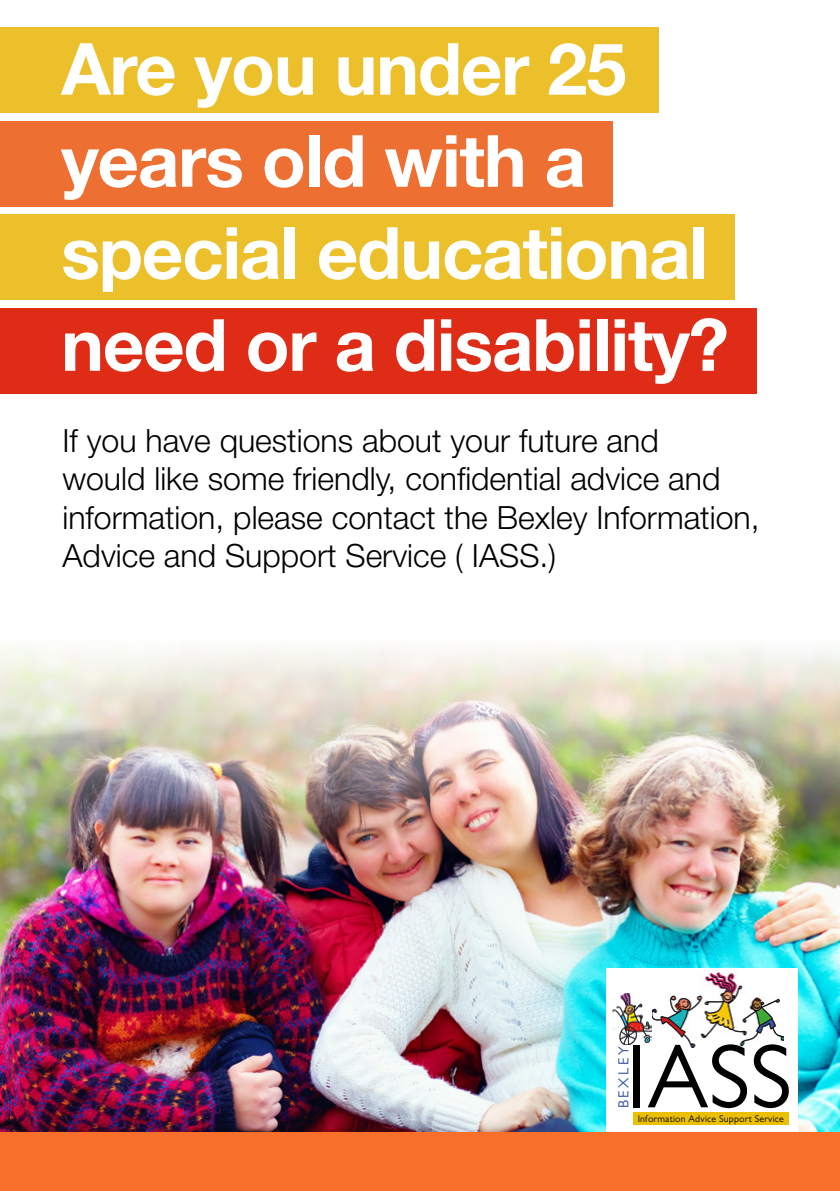
<style>
.page{position:relative;width:840px;height:1191px;background:#fff}
.page>*{position:absolute;margin:0;border:0;box-sizing:border-box;transform-origin:0 0}
.t1{font:91px "Gill Sans MT Std";color:#000}
.t2{font:700 72px/92px "Helvetica Neue LT Std";letter-spacing:-.015em;color:#fff}
.t3{font:300 32px/38.4px "Helvetica Neue LT Std";color:#000}
.t4{font:14.8px "Gill Sans MT Std";letter-spacing:.18em;color:#2e53a1}
.t5{font:9.8px "Gill Sans MT Std";letter-spacing:.02em;color:#000}
</style>
<div class="page">
<img style="left:0;top:646px;width:839px;height:486px">
<div style="left:0;top:1132px;width:839px;height:59px;background:#f86f2b"></div>
<div style="left:0;top:27px;width:658px;height:86px;background:#ecc02b"></div>
<div style="left:0;top:121px;width:612px;height:85px;background:#ed6f31"></div>
<div style="left:0;top:214px;width:734px;height:86px;background:#ecc02b"></div>
<div style="left:0;top:308px;width:755px;height:86px;background:#df2c17"></div>
<div style="left:605px;top:968px;width:192px;height:164px;background:#fff"></div>
<div style="left:632px;top:1112px;width:156px;height:13px;background:#ebbf04"></div>
<img style="left:651px;top:972px;width:131px;height:75px">
<img style="left:619px;top:993px;width:32px;height:51px">
<svg style="left:605px;top:1006px;width:14px;height:26px"></svg>
<h2 class="t2" style="left:61px;top:21px;width:668px">Are you under 25 years old with a special educational need or a disability?</h2>
<p class="t3" style="left:62px;top:420px;width:698px">If you have questions about your future and<br>would like some friendly, confidential advice and information, please contact the Bexley Information, Advice and Support Service ( IASS.)</p>
<h1 class="t1" style="left:625px;top:1024px;width:168px">IASS</h1>
<p class="t4" style="left:614px;top:1108px;width:64px;rotate:-90deg">BEXLEY</p>
<p class="t5" style="left:637px;top:1112px;width:147px">Information Advice Support Service</p>
</div>
